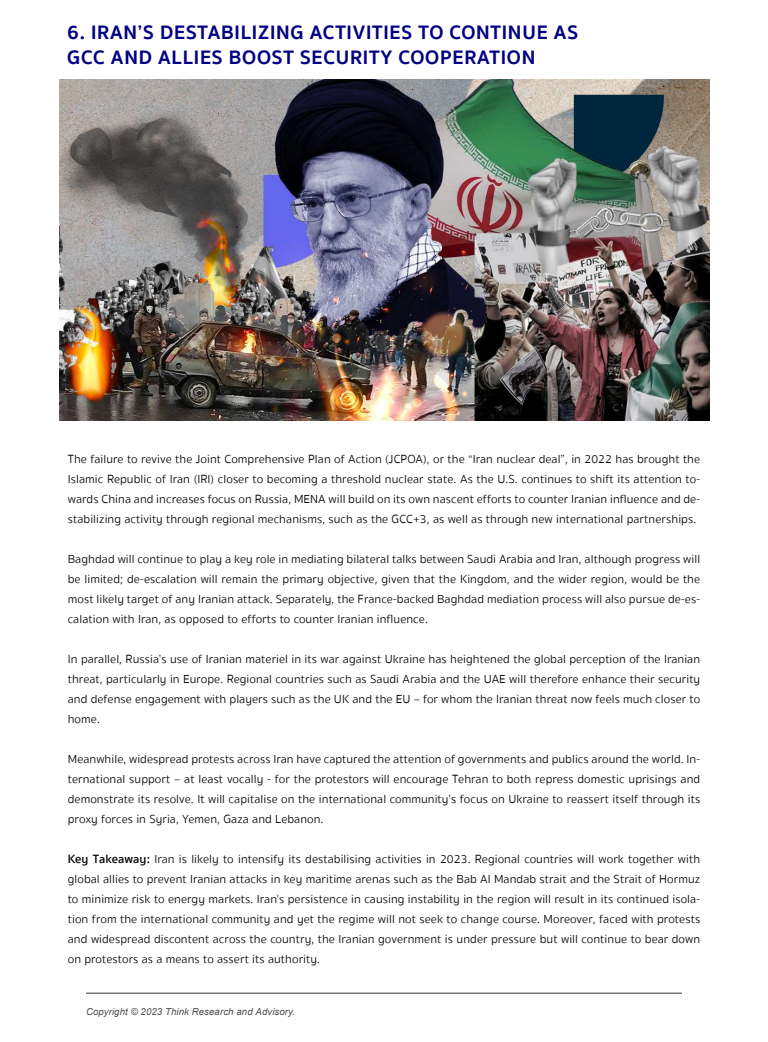
<style>
.page{position:relative;width:768px;height:1042px;background:#fff}
.page>*{position:absolute;margin:0;border:0;box-sizing:border-box;transform-origin:0 0}
.t1{font:700 20px/25.6px "Sukhumvit Set";letter-spacing:.04em;color:#000185}
.t2{font:300 12px/20px "Sukhumvit Set";letter-spacing:.01em;color:#000;text-align:justify}
.t3{font:italic 9.6px "Arial";letter-spacing:.01em;color:#4d4d4d}
.s1{font-weight:600;font-size:12.4px}
</style>
<div class="page">
<img style="left:59px;top:79px;width:650px;height:341px">
<hr style="left:86px;top:993px;width:596px;height:1px;background:#333">
<h1 class="t1" style="left:67px;top:20px;width:512px">6. IRAN’S DESTABILIZING ACTIVITIES TO CONTINUE AS<br>GCC AND ALLIES BOOST SECURITY COOPERATION</h1>
<p class="t2" style="left:68px;top:449px;width:634px">The failure to revive the Joint Comprehensive Plan of Action (JCPOA), or the “Iran nuclear deal”, in 2022 has brought the Islamic Republic of Iran (IRI) closer to becoming a threshold nuclear state. As the U.S. continues to shift its attention to&shy;wards China and increases focus on Russia, MENA will build on its own nascent efforts to counter Iranian influence and de&shy;stabilizing activity through regional mechanisms, such as the GCC+3, as well as through new international partnerships.</p>
<p class="t2" style="left:68px;top:549px;width:634px">Baghdad will continue to play a key role in mediating bilateral talks between Saudi Arabia and Iran, although progress will be limited; de-escalation will remain the primary objective, given that the Kingdom, and the wider region, would be the most likely target of any Iranian attack. Separately, the France-backed Baghdad mediation process will also pursue de-es&shy;calation with Iran, as opposed to efforts to counter Iranian influence.</p>
<p class="t2" style="left:68px;top:649px;width:634px">In parallel, Russia’s use of Iranian materiel in its war against Ukraine has heightened the global perception of the Iranian threat, particularly in Europe. Regional countries such as Saudi Arabia and the UAE will therefore enhance their security and defense engagement with players such as the UK and the EU – for whom the Iranian threat now feels much closer to home.</p>
<p class="t2" style="left:68px;top:749px;width:634px">Meanwhile, widespread protests across Iran have captured the attention of governments and publics around the world. In&shy;ternational support – at least vocally - for the protestors will encourage Tehran to both repress domestic uprisings and demonstrate its resolve. It will capitalise on the international community’s focus on Ukraine to reassert itself through its proxy forces in Syria, Yemen, Gaza and Lebanon.</p>
<p class="t2" style="left:68px;top:849px;width:634px"><span class="s1">Key Takeaway:</span> Iran is likely to intensify its destabilising activities in 2023. Regional countries will work together with global allies to prevent Iranian attacks in key maritime arenas such as the Bab Al Mandab strait and the Strait of Hormuz to minimize risk to energy markets. Iran's persistence in causing instability in the region will result in its continued isola&shy;tion from the international community and yet the regime will not seek to change course. Moreover, faced with protests and widespread discontent across the country, the Iranian government is under pressure but will continue to bear down on protestors as a means to assert its authority.</p>
<p class="t3" style="left:86px;top:1005px;width:211px">Copyright © 2023 Think Research and Advisory.</p>
</div>
